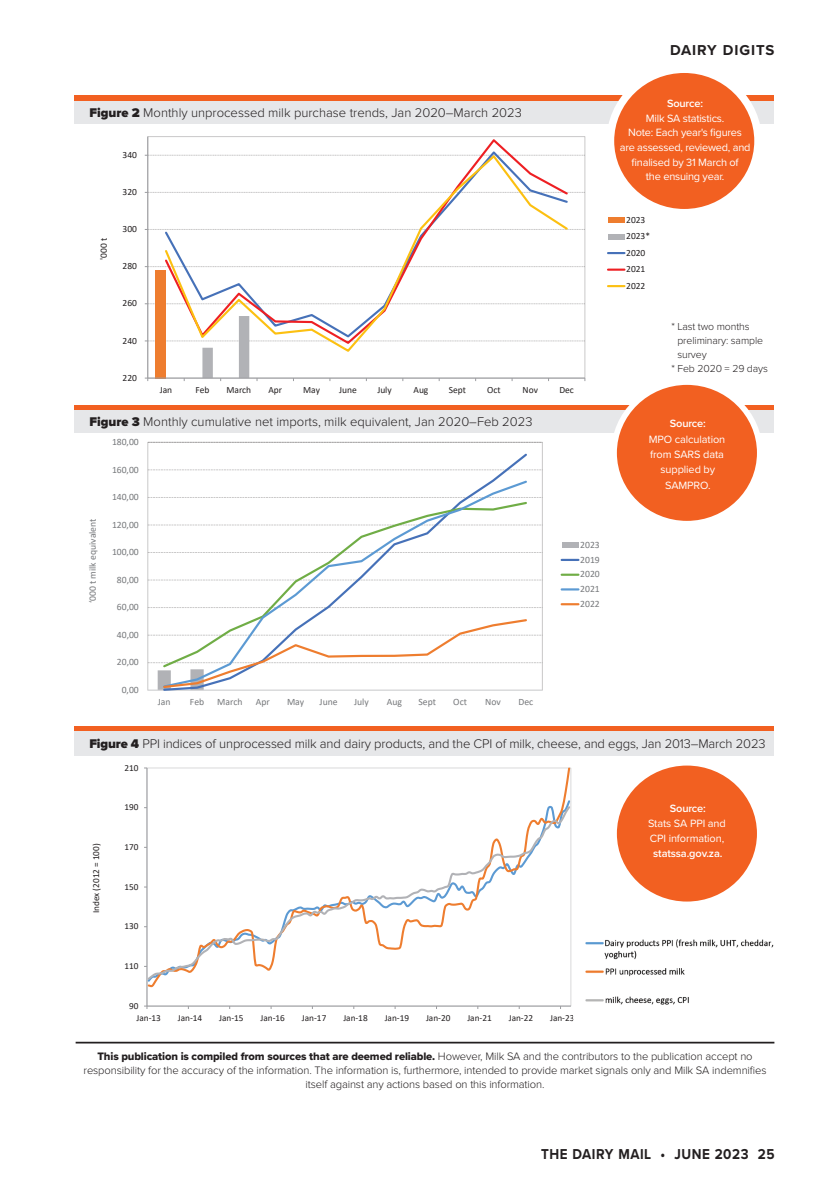
<style>
.page{position:relative;width:834px;height:1191px;background:#fff}
.page>*{position:absolute;margin:0;border:0;box-sizing:border-box;transform-origin:0 0}
.t1{font:700 14.88px "Proxima Nova";letter-spacing:.04em;color:#231f20;scale:.9 1}
.t2{font:700 14.88px "Proxima Nova";letter-spacing:.06em;color:#231f20}
.t3{font:300 12.95px "Proxima Nova";color:#231f20}
.t4{font:300 11.2px/14px "Proxima Nova";letter-spacing:-.01em;color:#231f20;text-align:center}
.t5{font:11.2px "Proxima Nova Extrabld";letter-spacing:-.01em;color:#231f20}
.t6{font:11.03px/14.7px "Proxima Nova";letter-spacing:-.02em;color:#fff;text-align:center}
.t7{font:600 11.03px "Proxima Nova";letter-spacing:-.02em;color:#fff}
.t8{font:300 10.5px "Proxima Nova";letter-spacing:-.01em;color:#231f20}
.t9{font:9.62px/14.7px "Calibri";letter-spacing:-.005em;color:#76787b;text-align:justify}
.t10{font:9.45px/16.6px "Calibri";letter-spacing:-.005em;color:#231f20}
.t11{font:9.28px "Calibri";color:#231f20}
.s1{font-weight:900}
.s2{font-family:"Proxima Nova";font-weight:300}
</style>
<div class="page">
<svg style="left:74px;top:755px;width:513px;height:254px"></svg>
<svg style="left:147px;top:441px;width:433px;height:250px"></svg>
<div style="left:74px;top:99px;width:700px;height:25px;background:#e6e7e9"></div>
<div style="left:74px;top:408px;width:700px;height:25px;background:#e6e7e9"></div>
<div style="left:74px;top:730px;width:700px;height:25px;background:#e6e7e9"></div>
<div style="left:155px;top:270px;width:11px;height:108px;background:#ee7d2f"></div>
<hr style="left:147px;top:137px;width:1px;height:241px;background:#9b9ca0">
<svg style="left:145px;top:303px;width:439px;height:1px"></svg>
<svg style="left:145px;top:266px;width:439px;height:1px"></svg>
<svg style="left:145px;top:229px;width:439px;height:1px"></svg>
<svg style="left:145px;top:192px;width:439px;height:1px"></svg>
<svg style="left:145px;top:155px;width:439px;height:1px"></svg>
<svg style="left:145px;top:316px;width:440px;height:65px"></svg>
<svg style="left:163px;top:153px;width:406px;height:200px"></svg>
<div style="left:608px;top:217px;width:16px;height:5px;background:#ee7d2f"></div>
<div style="left:608px;top:234px;width:16px;height:5px;background:#b1b2b6"></div>
<svg style="left:608px;top:252px;width:16px;height:2px"></svg>
<hr style="left:608px;top:268px;width:16px;height:3px;background:#ee1f23">
<svg style="left:608px;top:285px;width:16px;height:2px"></svg>
<hr style="left:74px;top:726px;width:700px;height:4px;background:#f26021">
<hr style="left:74px;top:406px;width:700px;height:4px;background:#f26021">
<div style="left:74px;top:95px;width:700px;height:5px;background:#f26021"></div>
<hr style="left:76px;top:1041px;width:698px;height:2px;background:#231f20">
<div style="left:610px;top:69px;width:148px;height:144px;background:#f26021;border-radius:50%"></div>
<div style="left:606px;top:65px;width:155px;height:151px;border:8px solid #fff;border-radius:50%"></div>
<div style="left:616px;top:765px;width:140px;height:136px;background:#f26021;border-radius:50%"></div>
<div style="left:614px;top:382px;width:145px;height:142px;background:#f26021;border-radius:50%"></div>
<div style="left:611px;top:379px;width:151px;height:147px;border:6px solid #fff;border-radius:50%"></div>
<img style="left:575px;top:916px;width:199px;height:93px">
<p class="t3" style="left:89px;top:105px;width:434px"><span class="s1">Figure 2</span> Monthly unprocessed milk purchase trends, Jan 2020–March 2023</p>
<p class="t10" style="left:122px;top:146px;width:16px">340</p>
<p class="t10" style="left:122px;top:183px;width:16px">320</p>
<p class="t10" style="left:95px;top:260px;width:23px;rotate:-90deg">'000 t</p>
<p class="t10" style="left:122px;top:220px;width:16px">300</p>
<p class="t10" style="left:122px;top:258px;width:16px">280</p>
<p class="t10" style="left:122px;top:295px;width:16px">260</p>
<p class="t10" style="left:122px;top:332px;width:16px">240</p>
<p class="t10" style="left:122px;top:369px;width:16px">220</p>
<p class="t10" style="left:160px;top:381px;width:14px">Jan</p>
<p class="t10" style="left:195px;top:381px;width:16px">Feb</p>
<p class="t10" style="left:226px;top:381px;width:26px">March</p>
<p class="t10" style="left:268px;top:381px;width:15px">Apr</p>
<p class="t10" style="left:303px;top:381px;width:18px">May</p>
<p class="t10" style="left:339px;top:381px;width:19px">June</p>
<p class="t10" style="left:377px;top:381px;width:16px">July</p>
<p class="t10" style="left:413px;top:381px;width:16px">Aug</p>
<p class="t10" style="left:449px;top:381px;width:19px">Sept</p>
<p class="t10" style="left:487px;top:381px;width:15px">Oct</p>
<p class="t10" style="left:522px;top:381px;width:17px">Nov</p>
<p class="t10" style="left:559px;top:381px;width:16px">Dec</p>
<p class="t3" style="left:89px;top:414px;width:444px"><span class="s1">Figure 3</span> Monthly cumulative net imports, milk equivalent, Jan 2020–Feb 2023</p>
<p class="t9" style="left:112px;top:434px;width:28px">180,00</p>
<p class="t9" style="left:112px;top:462px;width:28px">160,00</p>
<p class="t9" style="left:85px;top:603px;width:86px;rotate:-90deg">‘000 t milk equivalent</p>
<p class="t9" style="left:112px;top:489px;width:28px">140,00</p>
<p class="t9" style="left:112px;top:517px;width:28px">120,00</p>
<p class="t9" style="left:112px;top:544px;width:28px">100,00</p>
<p class="t9" style="left:117px;top:572px;width:23px">80,00</p>
<p class="t9" style="left:117px;top:599px;width:23px">60,00</p>
<p class="t9" style="left:117px;top:627px;width:23px">40,00</p>
<p class="t9" style="left:117px;top:654px;width:23px">20,00</p>
<p class="t9" style="left:122px;top:682px;width:19px">0,00</p>
<p class="t9" style="left:158px;top:694px;width:14px">Jan</p>
<p class="t9" style="left:190px;top:694px;width:16px">Feb</p>
<p class="t9" style="left:217px;top:694px;width:27px">March</p>
<p class="t9" style="left:256px;top:694px;width:15px">Apr</p>
<p class="t9" style="left:287px;top:694px;width:19px">May</p>
<p class="t9" style="left:319px;top:694px;width:20px">June</p>
<p class="t9" style="left:354px;top:694px;width:16px">July</p>
<p class="t9" style="left:387px;top:694px;width:17px">Aug</p>
<p class="t9" style="left:418px;top:694px;width:19px">Sept</p>
<p class="t9" style="left:453px;top:694px;width:15px">Oct</p>
<p class="t9" style="left:485px;top:694px;width:17px">Nov</p>
<p class="t9" style="left:518px;top:694px;width:16px">Dec</p>
<p class="t9" style="left:580px;top:537px;width:21px">2023<br>2019<br>2020<br>2021<br>2022</p>
<p class="t2" style="left:670px;top:39px;width:106px">DAIRY DIGITS</p>
<p class="t7" style="left:667px;top:95px;width:37px">Source:</p>
<p class="t6" style="left:619px;top:110px;width:132px">Milk SA statistics.<br>Note: Each year's figures are assessed, reviewed, and finalised by 31 March of<br>the ensuing year.</p>
<p class="t10" style="left:626px;top:211px;width:25px">2023<br>2023*<br>2020<br>2021<br>2022</p>
<p class="t8" style="left:671px;top:320px;width:80px">* Last two months</p>
<p class="t8" style="left:677px;top:334px;width:87px">preliminary: sample</p>
<p class="t8" style="left:677px;top:348px;width:31px">survey</p>
<p class="t8" style="left:671px;top:362px;width:98px">* Feb 2020 = 29 days</p>
<p class="t7" style="left:670px;top:415px;width:37px">Source:</p>
<p class="t6" style="left:648px;top:431px;width:78px;line-height:15.4px">MPO calculation from SARS data supplied by<br>SAMPRO.</p>
<p class="t3" style="left:89px;top:736px;width:677px"><span class="s1">Figure 4</span> PPI indices of unprocessed milk and dairy products, and the CPI of milk, cheese, and eggs, Jan 2013–March 2023</p>
<p class="t11" style="left:89px;top:913px;width:71px;rotate:-90deg">Index (2012 = 100)</p>
<p class="t11" style="left:124px;top:761px;width:16px">210</p>
<p class="t11" style="left:124px;top:800px;width:16px">190</p>
<p class="t11" style="left:124px;top:840px;width:16px">170</p>
<p class="t11" style="left:124px;top:880px;width:16px">150</p>
<p class="t11" style="left:124px;top:919px;width:16px">130</p>
<p class="t11" style="left:124px;top:959px;width:16px">110</p>
<p class="t11" style="left:129px;top:999px;width:11px">90</p>
<p class="t11" style="left:136px;top:1011px;width:26px">Jan-13</p>
<p class="t11" style="left:178px;top:1011px;width:26px">Jan-14</p>
<p class="t11" style="left:219px;top:1011px;width:26px">Jan-15</p>
<p class="t11" style="left:260px;top:1011px;width:26px">Jan-16</p>
<p class="t11" style="left:302px;top:1011px;width:26px">Jan-17</p>
<p class="t11" style="left:343px;top:1011px;width:26px">Jan-18</p>
<p class="t11" style="left:384px;top:1011px;width:26px">Jan-19</p>
<p class="t11" style="left:426px;top:1011px;width:26px">Jan-20</p>
<p class="t11" style="left:467px;top:1011px;width:26px">Jan-21</p>
<p class="t11" style="left:508px;top:1011px;width:26px">Jan-22</p>
<p class="t11" style="left:550px;top:1011px;width:26px">Jan-23</p>
<p class="t7" style="left:670px;top:799px;width:37px">Source:</p>
<p class="t6" style="left:648px;top:815px;width:79px;line-height:15.4px;text-align:left">Stats SA PPI and<br>CPI information,</p>
<p class="t7" style="left:653px;top:845px;width:71px">statssa.gov.za.</p>
<p class="t5" style="left:97px;top:1048px;width:656px">This publication is compiled from sources that are deemed reliable. <span class="s2">However, Milk SA and the contributors to the publication accept no</span></p>
<p class="t4" style="left:84px;top:1063px;width:684px">responsibility for the accuracy of the information. The information is, furthermore, intended to provide market signals only and Milk SA indemnifies itself against any actions based on this information.</p>
<p class="t1" style="left:541px;top:1142px;width:261px">THE DAIRY MAIL • JUNE 2023 25</p>
</div>
